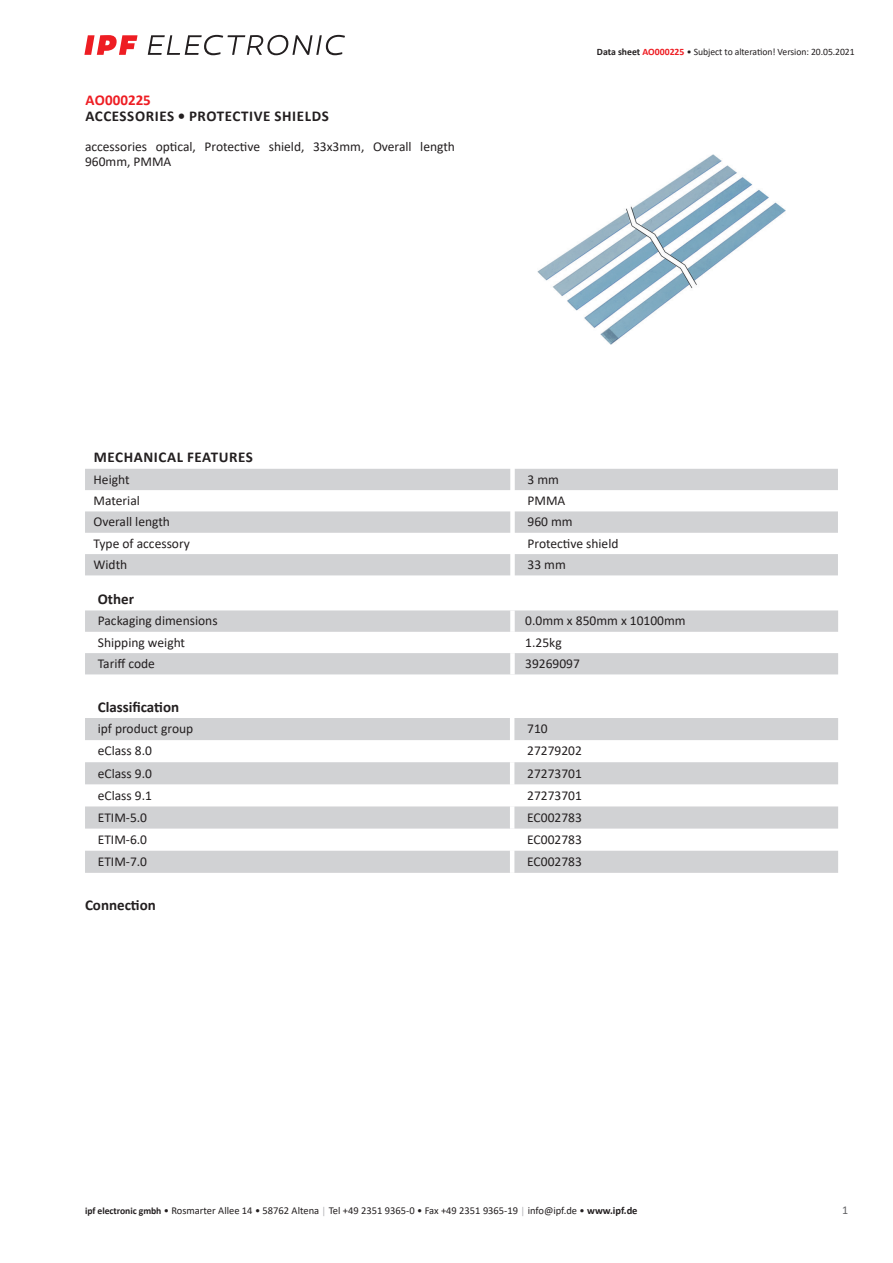
<style>
.page{position:relative;width:893px;height:1263px;background:#fff}
.page>*{position:absolute;margin:0;border:0;box-sizing:border-box;transform-origin:0 0}
.t1{font:700 15px "Calibri";letter-spacing:.04em;color:#231f20}
.t2{font:700 15px "Calibri";color:#231f20}
.t3{font:700 15px "Calibri";color:#ee1d23}
.t4{font:13.5px/15px "Calibri";color:#231f20}
.t5{font:12px "Calibri";color:#636366}
.t6{font:10.5px "Calibri";color:#231f20}
.t7{font:9.75px "Calibri";letter-spacing:-.005em;color:#231f20}
.s1{font-weight:700}
.s2{font-weight:700;color:#ee1d23}
.s3{font-weight:700;font-size:9.75px}
.s4{font-size:9.75px;color:#a8a9ad}
</style>
<div class="page">
<svg style="left:148px;top:35px;width:197px;height:20px"></svg>
<svg style="left:84px;top:35px;width:54px;height:20px"></svg>
<svg style="left:85px;top:469px;width:753px;height:106px;fill:#d1d2d4"></svg>
<svg style="left:85px;top:610px;width:753px;height:64px;fill:#d1d2d4"></svg>
<div style="left:510px;top:610px;width:5px;height:22px;background:#fff"></div>
<div style="left:510px;top:632px;width:5px;height:21px;background:#fff"></div>
<div style="left:510px;top:653px;width:5px;height:21px;background:#fff"></div>
<svg style="left:85px;top:718px;width:753px;height:155px;fill:#d1d2d4"></svg>
<hr style="left:510px;top:718px;width:4px;height:22px;background:#fff">
<hr style="left:510px;top:740px;width:4px;height:22px;background:#fff">
<hr style="left:510px;top:762px;width:4px;height:22px;background:#fff">
<hr style="left:510px;top:784px;width:4px;height:22px;background:#fff">
<hr style="left:510px;top:806px;width:4px;height:22px;background:#fff">
<hr style="left:510px;top:828px;width:4px;height:23px;background:#fff">
<hr style="left:510px;top:851px;width:4px;height:22px;background:#fff">
<img style="left:537px;top:154px;width:248px;height:191px">
<p class="t3" style="left:85px;top:89px;width:67px">AO000225</p>
<p class="t1" style="left:85px;top:106px;width:245px">ACCESSORIES • PROTECTIVE SHIELDS</p>
<p class="t4" style="left:85px;top:139px;width:371px">accessories optical, Protective shield, 33x3mm, Overall length<br>960mm, PMMA</p>
<p class="t7" style="left:597px;top:45px;width:259px"><span class="s1">Data sheet</span> <span class="s2">AO000225</span> • Subject to alteration! Version: 20.05.2021</p>
<p class="t1" style="left:94px;top:447px;width:161px">MECHANICAL FEATURES</p>
<p class="t4" style="left:94px;top:471px;width:38px">Height</p>
<p class="t4" style="left:527px;top:471px;width:33px">3 mm</p>
<p class="t4" style="left:94px;top:493px;width:48px">Material</p>
<p class="t4" style="left:527px;top:493px;width:39px">PMMA</p>
<p class="t4" style="left:94px;top:514px;width:78px">Overall length</p>
<p class="t4" style="left:527px;top:514px;width:47px">960 mm</p>
<p class="t4" style="left:94px;top:535px;width:98px">Type of accessory</p>
<p class="t4" style="left:527px;top:535px;width:93px">Protective shield</p>
<p class="t4" style="left:94px;top:557px;width:35px">Width</p>
<p class="t4" style="left:527px;top:557px;width:40px">33 mm</p>
<p class="t1" style="left:98px;top:588px;width:38px">Other</p>
<p class="t4" style="left:98px;top:613px;width:121px">Packaging dimensions</p>
<p class="t4" style="left:525px;top:613px;width:162px">0.0mm x 850mm x 10100mm</p>
<p class="t4" style="left:98px;top:634px;width:89px">Shipping weight</p>
<p class="t4" style="left:525px;top:634px;width:38px">1.25kg</p>
<p class="t4" style="left:98px;top:656px;width:59px">Tariff code</p>
<p class="t4" style="left:525px;top:656px;width:56px">39269097</p>
<p class="t2" style="left:98px;top:696px;width:83px">Classification</p>
<p class="t4" style="left:98px;top:721px;width:97px">ipf product group</p>
<p class="t4" style="left:527px;top:721px;width:22px">710</p>
<p class="t4" style="left:98px;top:743px;width:56px">eClass 8.0</p>
<p class="t4" style="left:527px;top:743px;width:56px">27279202</p>
<p class="t4" style="left:98px;top:765px;width:56px">eClass 9.0</p>
<p class="t4" style="left:527px;top:765px;width:56px">27273701</p>
<p class="t4" style="left:98px;top:787px;width:56px">eClass 9.1</p>
<p class="t4" style="left:527px;top:787px;width:56px">27273701</p>
<p class="t4" style="left:98px;top:809px;width:51px">ETIM-5.0</p>
<p class="t4" style="left:527px;top:809px;width:56px">EC002783</p>
<p class="t4" style="left:98px;top:831px;width:51px">ETIM-6.0</p>
<p class="t4" style="left:527px;top:831px;width:56px">EC002783</p>
<p class="t4" style="left:98px;top:854px;width:51px">ETIM-7.0</p>
<p class="t4" style="left:527px;top:854px;width:56px">EC002783</p>
<p class="t2" style="left:85px;top:894px;width:72px">Connection</p>
<p class="t6" style="left:85px;top:1203px;width:554px"><span class="s3">ipf electronic gmbh</span> • Rosmarter Allee 14 • 58762 Altena <span class="s4">│</span> Tel +49 2351 9365-0 • Fax +49 2351 9365-19 <span class="s4">│</span> info@ipf.de • <span class="s1">www.ipf.de</span></p>
<p class="t5" style="left:842px;top:1201px;width:8px">1</p>
</div>
